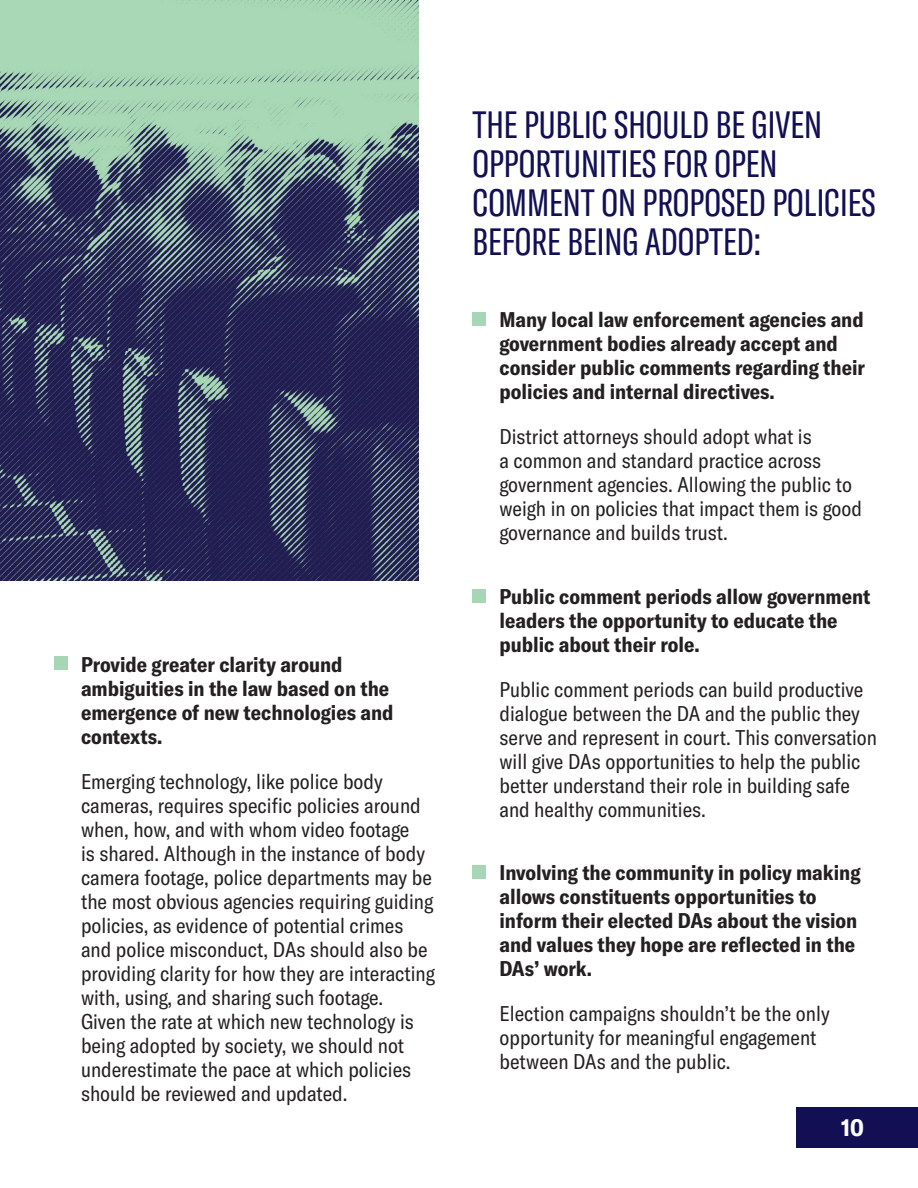
<style>
.page{position:relative;width:918px;height:1188px;background:#fff}
.page>*{position:absolute;margin:0;border:0;box-sizing:border-box;transform-origin:0 0}
.Sub_Header{font:extra-condensed 37.5px/39px "GT America";color:#120f54}
.t1{font:700 condensed 24px "GT America";color:#fff}
.Pa4{font:condensed 21px/24px "GT America";color:#241f21}
.Pa4-2{font:700 condensed 21px/24px "GT America";color:#241f21}
</style>
<div class="page">
<div style="left:796px;top:1107px;width:122px;height:41px;background:#120f54"></div>
<img style="left:0;top:0;width:418px;height:580px">
<div style="left:54px;top:657px;width:14px;height:13px;background:#a6d6b5"></div>
<div style="left:472px;top:312px;width:14px;height:13px;background:#a6d6b5"></div>
<div style="left:472px;top:589px;width:14px;height:14px;background:#a6d6b5"></div>
<div style="left:472px;top:865px;width:14px;height:14px;background:#a6d6b5"></div>
<p class="Pa4-2" style="left:81px;top:652px;width:314px">Provide greater clarity around ambiguities in the law based on the emergence of new technologies and contexts.</p>
<p class="Pa4" style="left:81px;top:769px;width:355px">Emerging technology, like police body cameras, requires specific policies around when, how, and with whom video footage<br>is shared. Although in the instance of body camera footage, police departments may be the most obvious agencies requiring guiding policies, as evidence of potential crimes and police misconduct, DAs should also be providing clarity for how they are interacting with, using, and sharing such footage.<br>Given the rate at which new technology is being adopted by society, we should not underestimate the pace at which policies should be reviewed and updated.</p>
<p class="Sub_Header" style="left:472px;top:106px;width:405px">THE PUBLIC SHOULD BE GIVEN<br>OPPORTUNITIES FOR OPEN<br>COMMENT ON PROPOSED POLICIES<br>BEFORE BEING ADOPTED:</p>
<p class="Pa4-2" style="left:500px;top:307px;width:367px">Many local law enforcement agencies and government bodies already accept and consider public comments regarding their policies and internal directives.</p>
<p class="Pa4" style="left:500px;top:425px;width:364px">District attorneys should adopt what is<br>a common and standard practice across government agencies. Allowing the public to weigh in on policies that impact them is good governance and builds trust.</p>
<p class="Pa4-2" style="left:500px;top:584px;width:372px">Public comment periods allow government leaders the opportunity to educate the public about their role.</p>
<p class="Pa4" style="left:500px;top:677px;width:379px">Public comment periods can build productive dialogue between the DA and the public they serve and represent in court. This conversation will give DAs opportunities to help the public better understand their role in building safe and healthy communities.</p>
<p class="Pa4-2" style="left:500px;top:861px;width:363px">Involving the community in policy making allows constituents opportunities to inform their elected DAs about the vision and values they hope are reflected in the DAs’ work.</p>
<p class="Pa4" style="left:500px;top:1002px;width:332px">Election campaigns shouldn’t be the only opportunity for meaningful engagement between DAs and the public.</p>
<p class="t1" style="left:841px;top:1112px;width:24px">10</p>
</div>
